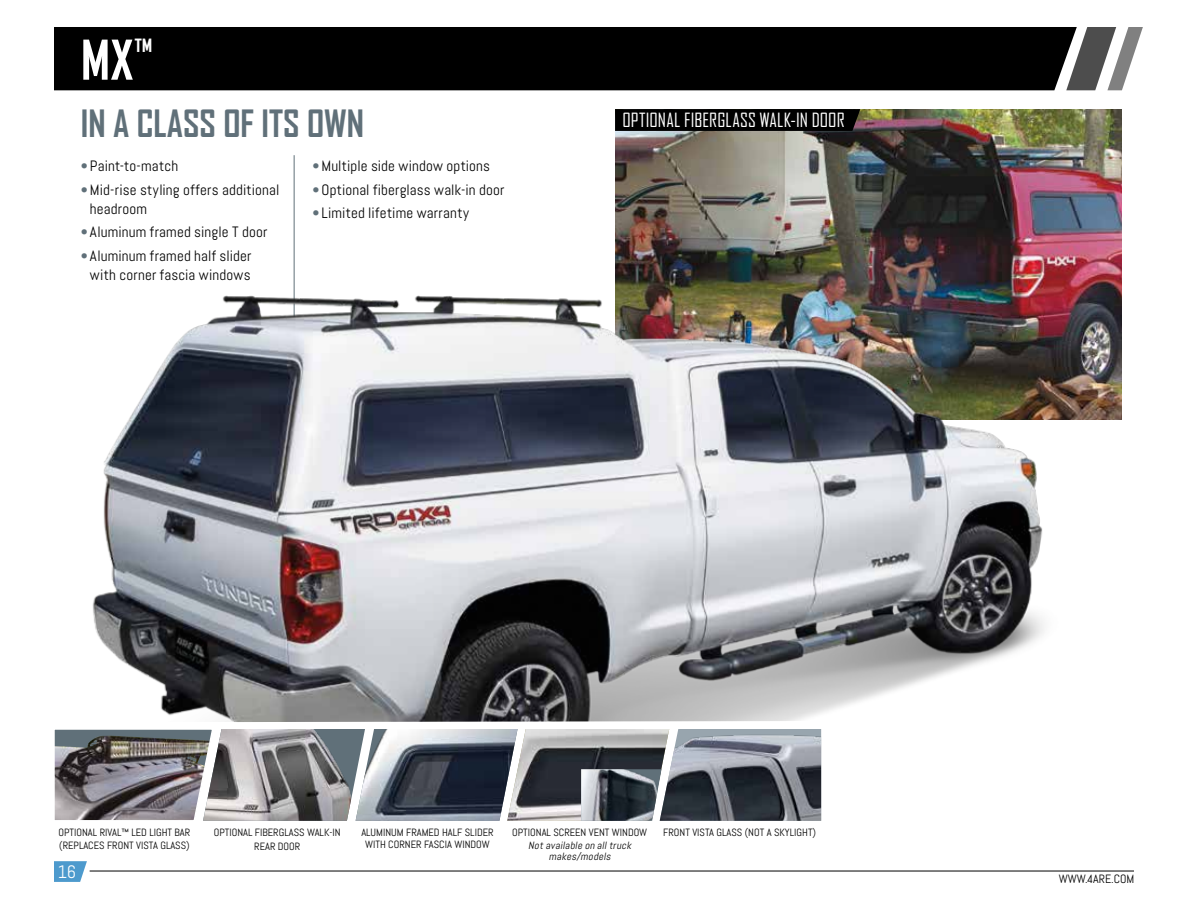
<style>
.page{position:relative;width:1188px;height:918px;background:#fff}
.page>*{position:absolute;margin:0;border:0;box-sizing:border-box;transform-origin:0 0}
.t1{font:700 52.5px "Agency FB";color:#fff}
.t2{font:700 36px "Agency FB";color:#607079}
.t3{font:18.75px "Agency FB";color:#fff}
.t4{font:18px "Abel";color:#fff}
.t5{font:15px/19.5px "Abel";letter-spacing:.01em;color:#000}
.t6{font:12px "Abel";color:#000}
.t7{font:10.5px/12.8px "Abel";color:#000}
.t8{font:italic 10.5px/10.5px "Abel";color:#000;text-align:center}
.s1{color:#607079}
</style>
<div class="page">
<hr style="left:294px;top:155px;width:1px;height:197px;background:#607079">
<hr style="left:90px;top:871px;width:1044px;height:1px;background:#000">
<svg style="left:54px;top:861px;width:33px;height:21px"></svg>
<svg style="left:1077px;top:27px;width:66px;height:63px"></svg>
<div style="left:54px;top:27px;width:1023px;height:63px;background:#000"></div>
<img style="left:615px;top:109px;width:506px;height:310px">
<img style="left:92px;top:266px;width:1003px;height:456px">
<svg style="left:54px;top:729px;width:767px;height:92px;background:#77797f"></svg>
<img style="left:581px;top:769px;width:81px;height:52px">
<div style="left:615px;top:109px;width:245px;height:22px;background:#000"></div>
<h1 class="t1" style="left:81px;top:27px;width:73px">MX<sup>™</sup></h1>
<h2 class="t2" style="left:81px;top:101px;width:285px">IN A CLASS OF ITS OWN</h2>
<p class="t5" style="left:81px;top:157px;width:99px"><span class="s1">•</span> Paint-to-match</p>
<p class="t5" style="left:90px;top:180px;width:191px;text-indent:-9px"><span class="s1">•</span>Mid-rise styling offers additional headroom</p>
<p class="t5" style="left:81px;top:223px;width:188px"><span class="s1">•</span> Aluminum framed single T door</p>
<p class="t5" style="left:81px;top:246px;width:172px;text-align:center"><span class="s1">•</span> Aluminum framed half slider with corner fascia windows</p>
<p class="t5" style="left:312px;top:157px;width:179px"><span class="s1">•</span>Multiple side window options</p>
<p class="t5" style="left:312px;top:180px;width:194px"><span class="s1">•</span>Optional fiberglass walk-in door</p>
<p class="t5" style="left:312px;top:203px;width:158px"><span class="s1">•</span> Limited lifetime warranty</p>
<p class="t3" style="left:623px;top:109px;width:224px">OPTIONAL FIBERGLASS WALK-IN DOOR</p>
<p class="t7" style="left:59px;top:826px;width:133px">OPTIONAL RIVAL™ LED LIGHT BAR (REPLACES FRONT VISTA GLASS)</p>
<p class="t7" style="left:214px;top:826px;width:128px;line-height:13.5px;text-align:center">OPTIONAL FIBERGLASS WALK-IN<br>REAR DOOR</p>
<p class="t7" style="left:361px;top:826px;width:134px">ALUMINUM FRAMED HALF SLIDER</p>
<p class="t7" style="left:512px;top:826px;width:136px">OPTIONAL SCREEN VENT WINDOW</p>
<p class="t7" style="left:663px;top:826px;width:154px">FRONT VISTA GLASS (NOT A SKYLIGHT)</p>
<p class="t7" style="left:365px;top:838px;width:126px">WITH CORNER FASCIA WINDOW</p>
<p class="t8" style="left:528px;top:840px;width:107px">Notavailable on alltruck makes/models</p>
<p class="t4" style="left:58px;top:860px;width:20px">16</p>
<p class="t6" style="left:1059px;top:871px;width:77px">WWW.4ARE.COM</p>
</div>
